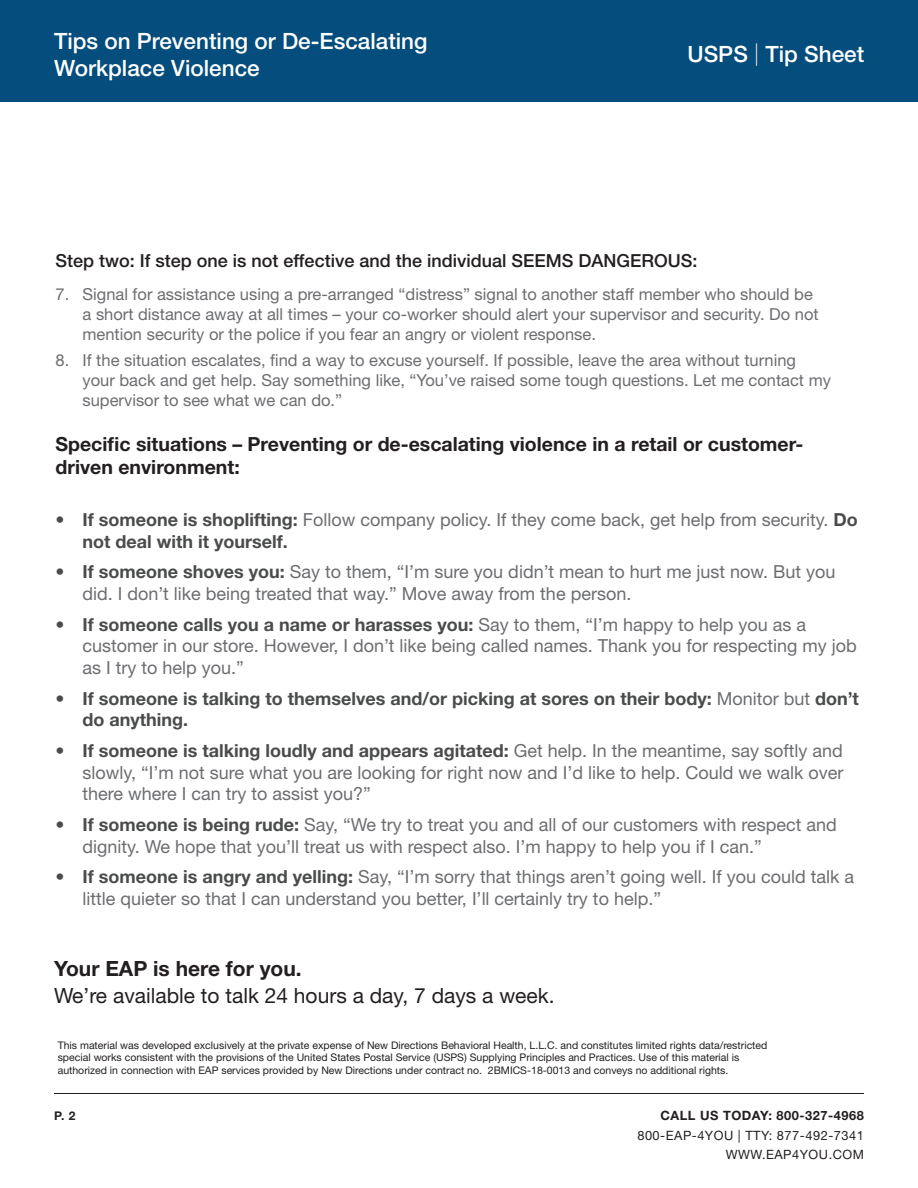
<style>
.page{position:relative;width:918px;height:1188px;background:#fff}
.page>*{position:absolute;margin:0;border:0;box-sizing:border-box;transform-origin:0 0}
.t1{font:500 22.5px/27px "Helvetica Neue LT Std";color:#fff}
.t2{font:21px "Helvetica Neue LT Std";color:#231f20}
.t3{font:700 21px "Helvetica Neue LT Std";color:#231f20}
.t4{font:700 19.5px/23.4px "Helvetica Neue LT Std";color:#231f20}
.t5{font:18px/21.6px "Helvetica Neue LT Std";color:#6c6d70}
.t6{font:700 18px/21.6px "Helvetica Neue LT Std";color:#4a4b4b}
.t7{font:500 18px "Helvetica Neue LT Std";color:#231f20}
.t8{font:16.5px/19.8px "Helvetica Neue LT Std";color:#6c6d70}
.t9{font:12.9px/19px "Helvetica Neue LT Std";letter-spacing:.04em;color:#231f20;text-align:right}
.t10{font:700 12.9px "Helvetica Neue LT Std";letter-spacing:.04em;color:#231f20}
.t11{font:700 12px "Helvetica Neue LT Std";color:#231f20}
.t12{font:10.5px/12.6px "Helvetica Neue LT Std";color:#231f20}
.s1{font-weight:100}
.s2{font-weight:700;color:#4a4b4b}
.s3{font-weight:400;color:#6c6d70}
</style>
<div class="page">
<hr style="left:54px;top:1093px;width:810px;height:1px;background:#231f20">
<div style="left:0;top:0;width:918px;height:101px;background:#044d7c"></div>
<p class="t1" style="left:54px;top:27px;width:375px">Tips on Preventing or De-Escalating<br>Workplace Violence</p>
<p class="t1" style="left:688px;top:40px;width:178px">USPS <span class="s1">|</span> Tip Sheet</p>
<p class="t7" style="left:56px;top:250px;width:643px">Step two: If step one is not effective and the individual SEEMS DANGEROUS:</p>
<p class="t8" style="left:83px;top:284px;width:738px;text-indent:-27px">7. Signal for assistance using a pre-arranged “distress” signal to another staff member who should be a short distance away at all times – your co-worker should alert your supervisor and security. Do not mention security or the police if you fear an angry or violent response.</p>
<p class="t8" style="left:83px;top:350px;width:750px;text-indent:-27px">8. If the situation escalates, find a way to excuse yourself. If possible, leave the area without turning your back and get help. Say something like, “You’ve raised some tough questions. Let me contact my supervisor to see what we can do.”</p>
<p class="t4" style="left:56px;top:432px;width:749px">Specific situations – Preventing or de-escalating violence in a retail or customer&shy;driven environment:</p>
<p class="t5" style="left:83px;top:509px;width:777px;text-indent:-27px"><span class="s2">• If someone is shoplifting:</span> Follow company policy. If they come back, get help from security. <span class="s2">Do not deal with it yourself.</span></p>
<p class="t5" style="left:83px;top:561px;width:754px;text-indent:-27px"><span class="s2">• If someone shoves you:</span> Say to them, “I’m sure you didn’t mean to hurt me just now. But you did. I don’t like being treated that way.” Move away from the person.</p>
<p class="t5" style="left:83px;top:613px;width:776px;text-indent:-27px"><span class="s2">• If someone calls you a name or harasses you:</span> Say to them, “I’m happy to help you as a customer in our store. However, I don’t like being called names. Thank you for respecting my job as I try to help you.”</p>
<p class="t6" style="left:83px;top:687px;width:778px;text-indent:-27px">• If someone is talking to themselves and/or picking at sores on their body: <span class="s3">Monitor but</span> don’t do anything.</p>
<p class="t5" style="left:83px;top:740px;width:763px;text-align:justify;text-indent:-27px"><span class="s2">• If someone is talking loudly and appears agitated:</span> Get help. In the meantime, say softly and slowly, “I’m not sure what you are looking for right now and I’d like to help. Could we walk over there where I can try to assist you?”</p>
<p class="t5" style="left:83px;top:814px;width:756px;text-indent:-27px"><span class="s2">• If someone is being rude:</span> Say, “We try to treat you and all of our customers with respect and dignity. We hope that you’ll treat us with respect also. I’m happy to help you if I can.”</p>
<p class="t5" style="left:83px;top:866px;width:773px;text-indent:-27px"><span class="s2">• If someone is angry and yelling:</span> Say, “I’m sorry that things aren’t going well. If you could talk a little quieter so that I can understand you better, I’ll certainly try to help.”</p>
<p class="t3" style="left:54px;top:956px;width:249px">Your EAP is here for you.</p>
<p class="t2" style="left:54px;top:983px;width:502px">We’re available to talk 24 hours a day, 7 days a week.</p>
<p class="t12" style="left:58px;top:1038px;width:711px">This material was developed exclusively at the private expense of New Directions Behavioral Health, L.L.C. and constitutes limited rights data/restricted special works consistent with the provisions of the United States Postal Service (USPS) Supplying Principles and Practices. Use of this material is authorized in connection with EAP services provided by New Directions under contract no. 2BMICS-18-0013 and conveys no additional rights.</p>
<p class="t11" style="left:54px;top:1108px;width:23px">P. 2</p>
<p class="t10" style="left:660px;top:1108px;width:205px">CALL US TODAY: 800-327-4968</p>
<p class="t9" style="left:637px;top:1125px;width:228px">800-EAP-4YOU | TTY: 877-492-7341<br>WWW.EAP4YOU.COM</p>
</div>
